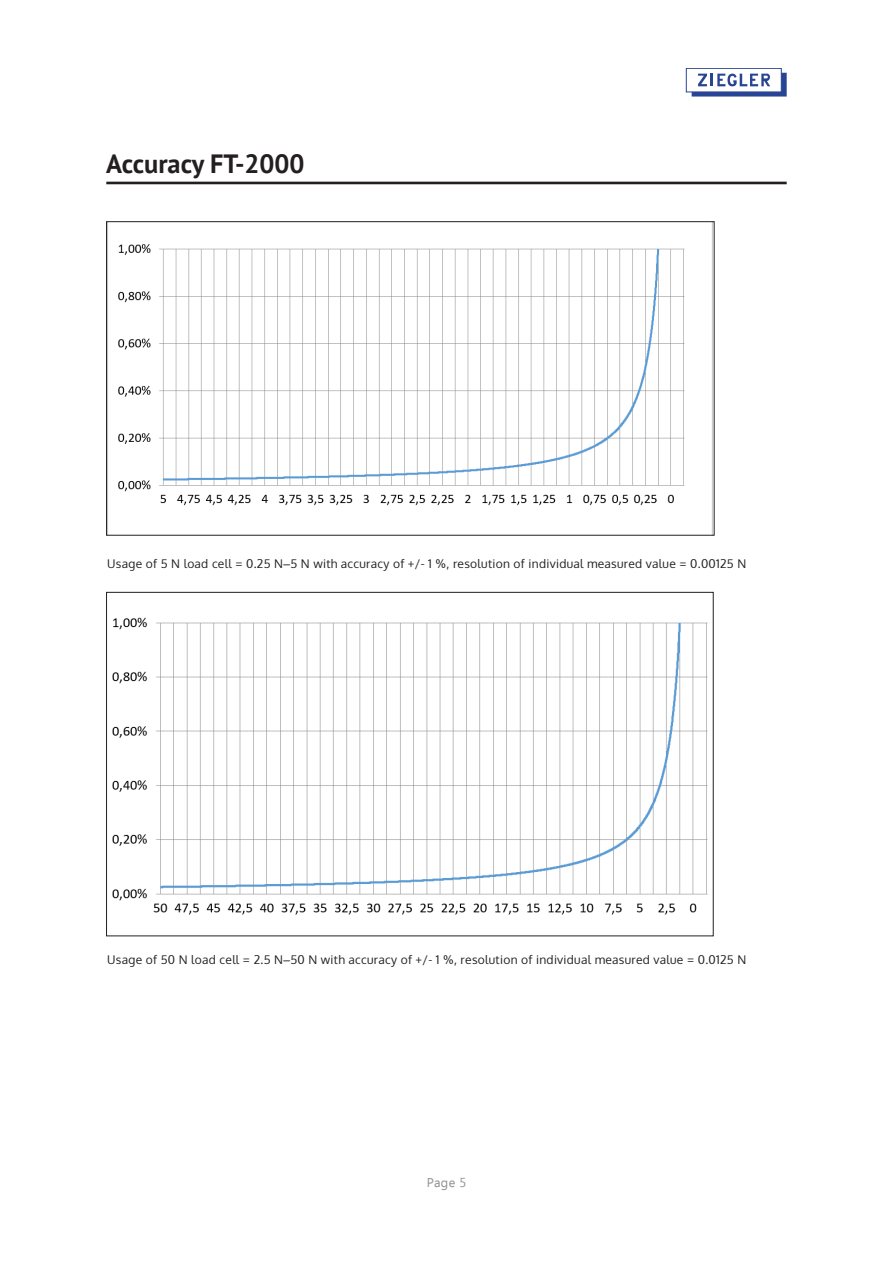
<style>
.page{position:relative;width:893px;height:1263px;background:#fff}
.page>*{position:absolute;margin:0;border:0;box-sizing:border-box;transform-origin:0 0}
.Überschrift{font:700 26.4px "PT Sans";color:#231f20}
.t1{font:12.75px "Ebrima";color:#8f9194}
.Bildunterschrift_SpSp{font:12px "Oxygen";letter-spacing:.025em;color:#231f20}
.s1{font-family:"Arial"}
</style>
<div class="page">
<div style="left:686px;top:68px;width:96px;height:24px;border:1px solid #284494"></div>
<svg style="left:692px;top:73px;width:95px;height:24px"></svg>
<hr style="left:106px;top:182px;width:681px;height:2px;background:#231f20">
<img style="left:118px;top:244px;width:567px;height:262px">
<img style="left:112px;top:617px;width:596px;height:298px">
<p class="Überschrift" style="left:106px;top:146px;width:200px">Accuracy FT-2000</p>
<p class="Bildunterschrift_SpSp" style="left:107px;top:555px;width:641px">Usage of 5 N load cell = 0.25 N<span class="s1">–</span>5 N with accuracy of +/- 1 <span class="s1">%</span>, resolution of individual measured value = 0.00125 N</p>
<p class="Bildunterschrift_SpSp" style="left:107px;top:951px;width:641px">Usage of 50 N load cell = 2.5 N<span class="s1">–</span>50 N with accuracy of +/- 1 <span class="s1">%</span>, resolution of individual measured value = 0.0125 N</p>
<p class="t1" style="left:427px;top:1174px;width:41px">Page 5</p>
</div>
